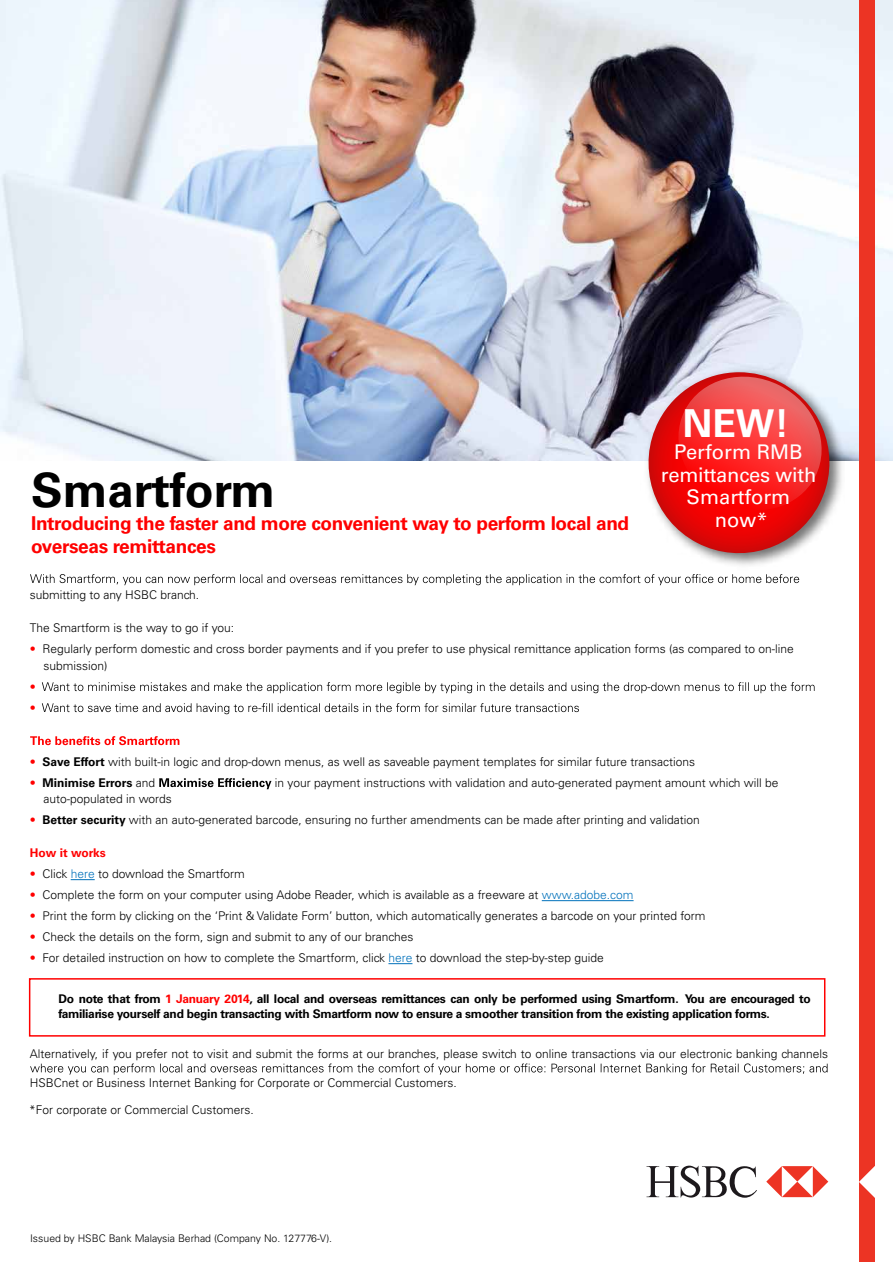
<style>
.page{position:relative;width:893px;height:1263px;background:#fff}
.page>*{position:absolute;margin:0;border:0;box-sizing:border-box;transform-origin:0 0}
.t1{font:700 47.4px "Univers LT Std";color:#000}
.t2{font:700 38.4px "Univers LT Std";color:#fff}
.t3{font:20.25px/22.5px "Univers LT Std";color:#fff;text-align:center}
.t4{font:700 19.05px/22.8px "Univers LT Std";letter-spacing:-.02em;color:#f00}
.t5{font:300 12px/16.5px "Univers LT Std";color:#000}
.t6{font:700 12px/15px "Univers LT Std";letter-spacing:-.025em;color:#000}
.t7{font:700 12px "Univers LT Std";color:#000}
.t8{font:700 12px "Univers LT Std";color:#f00}
.t9{font:300 12px/21px "Univers LT Std";color:#f00}
.t10{font:300 10.5px "Univers LT Std";color:#000}
.s1{color:#f00}
.s2{font-weight:700}
.s3{font-weight:300;color:#f00}
.s4{font-weight:300}
.s5{color:#0071bb}
</style>
<div class="page">
<img style="left:1px;top:0;width:892px;height:460px">
<svg style="left:30px;top:574px;width:769px;height:11px"></svg>
<svg style="left:42px;top:682px;width:773px;height:11px"></svg>
<svg style="left:42px;top:703px;width:537px;height:11px"></svg>
<svg style="left:30px;top:736px;width:149px;height:9px"></svg>
<svg style="left:159px;top:778px;width:112px;height:11px"></svg>
<svg style="left:71px;top:879px;width:24px;height:1px"></svg>
<hr style="left:542px;top:900px;width:92px;height:1px;background:#0071bb">
<svg style="left:388px;top:963px;width:24px;height:1px"></svg>
<svg style="left:30px;top:1063px;width:798px;height:11px"></svg>
<div style="left:29px;top:978px;width:796px;height:58px;border:2px solid #f00"></div>
<div style="left:859px;top:0;width:16px;height:1261px;background:#ec3424"></div>
<svg style="left:859px;top:1166px;width:16px;height:32px"></svg>
<svg style="left:646px;top:1165px;width:111px;height:33px"></svg>
<svg style="left:766px;top:1166px;width:62px;height:31px"></svg>
<img style="left:640px;top:363px;width:210px;height:98px">
<svg style="left:636px;top:372px;width:206px;height:193px;background:#e46062"></svg>
<h2 class="t2" style="left:682px;top:401px;width:108px">NEW!</h2>
<h3 class="t3" style="left:661px;top:441px;width:157px">Perform RMB remittances with<br>Smartform now*</h3>
<h1 class="t1" style="left:31px;top:463px;width:246px">Smartform</h1>
<h3 class="t4" style="left:31px;top:512px;width:600px">Introducing the faster and more convenient way to perform local and overseas remittances</h3>
<p class="t5" style="left:30px;top:587px;width:171px">submitting to any HSBC branch.</p>
<p class="t5" style="left:30px;top:620px;width:206px">The Smartform is the way to go if you:</p>
<p class="t5" style="left:43px;top:641px;width:752px;text-indent:-14px"><span class="s1">•</span> Regularly perform domestic and cross border payments and if you prefer to use physical remittance application forms (as compared to on-line submission)</p>
<p class="t9" style="left:30px;top:676px;width:7px">• •</p>
<p class="t5" style="left:30px;top:753px;width:667px"><span class="s1">•</span> <span class="s2">Save Effort</span> with built-in logic and drop-down menus, as well as saveable payment templates for similar future transactions</p>
<p class="t7" style="left:30px;top:776px;width:127px"><span class="s3">•</span> Minimise Errors <span class="s4">and</span></p>
<p class="t5" style="left:275px;top:774px;width:505px">in your payment instructions with validation and auto-generated payment amount which will be</p>
<p class="t5" style="left:43px;top:791px;width:130px">auto-populated in words</p>
<p class="t5" style="left:30px;top:812px;width:671px"><span class="s1">•</span> <span class="s2">Better security</span> with an auto-generated barcode, ensuring no further amendments can be made after printing and validation</p>
<p class="t8" style="left:30px;top:846px;width:77px">How it works</p>
<p class="t5" style="left:30px;top:866px;width:216px"><span class="s1">•</span> Click <span class="s5">here</span> to download the Smartform</p>
<p class="t5" style="left:30px;top:887px;width:605px"><span class="s1">•</span> Complete the form on your computer using Adobe Reader, which is available as a freeware at <span class="s5">www.adobe.com</span></p>
<p class="t5" style="left:30px;top:908px;width:677px"><span class="s1">•</span> Print the form by clicking on the ‘Print &amp; Validate Form’ button, which automatically generates a barcode on your printed form</p>
<p class="t5" style="left:30px;top:929px;width:385px"><span class="s1">•</span> Check the details on the form, sign and submit to any of our branches</p>
<p class="t5" style="left:30px;top:950px;width:575px"><span class="s1">•</span> For detailed instruction on how to complete the Smartform, click <span class="s5">here</span> to download the step-by-step guide</p>
<p class="t6" style="left:59px;top:991px;width:754px">Do note that from <span class="s1">1 January 2014</span>, all local and overseas remittances can only be performed using Smartform. You are encouraged to familiarise yourself and begin transacting with Smartform now to ensure a smoother transition from the existing application forms.</p>
<p class="t5" style="left:30px;top:1045px;width:800px">Alternatively, if you prefer not to visit and submit the forms at our branches, please switch to online transactions via our electronic banking channels</p>
<p class="t5" style="left:30px;top:1074px;width:428px">HSBCnet or Business Internet Banking for Corporate or Commercial Customers.</p>
<p class="t5" style="left:29px;top:1102px;width:226px">*For corporate or Commercial Customers.</p>
<p class="t10" style="left:30px;top:1232px;width:304px">Issued by HSBC Bank Malaysia Berhad (Company No. 127776-V).</p>
</div>
